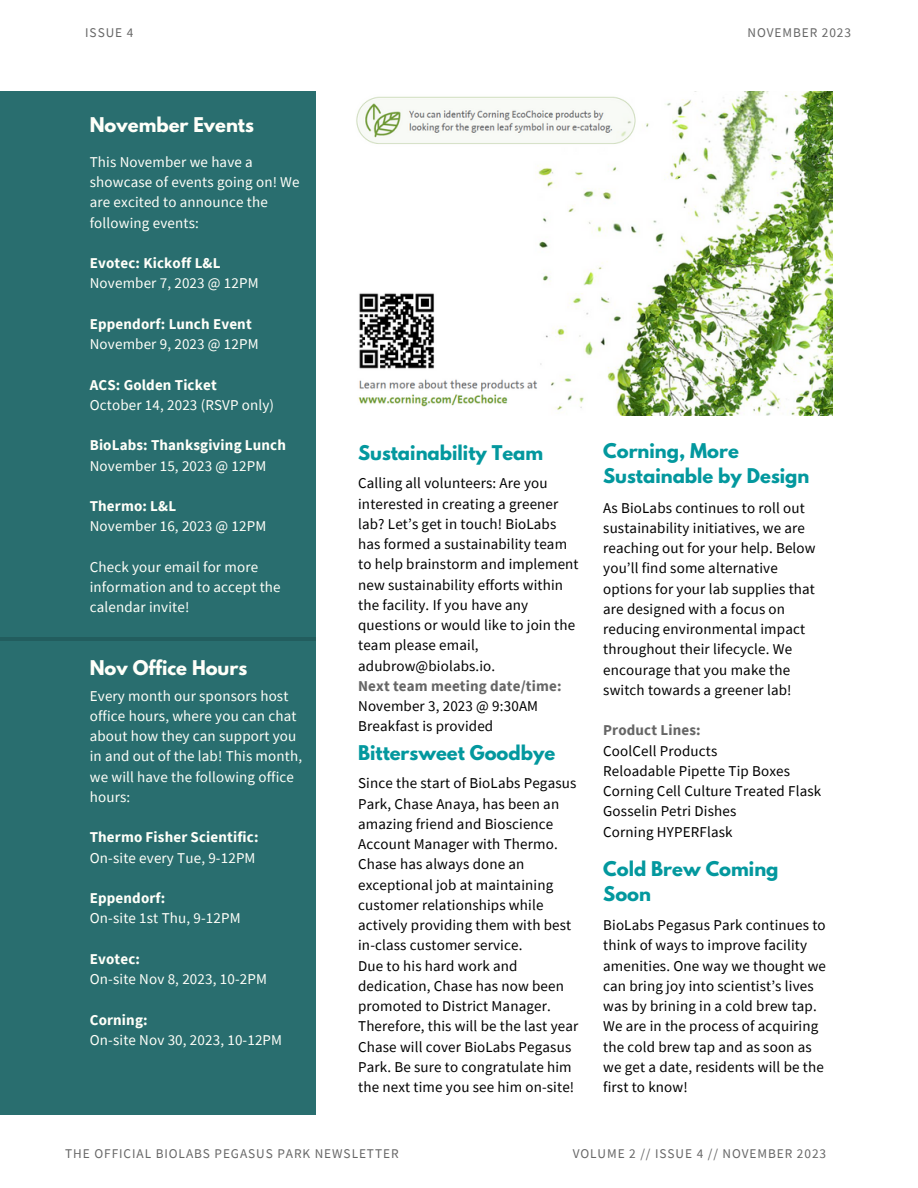
<style>
.page{position:relative;width:918px;height:1188px;background:#fff}
.page>*{position:absolute;margin:0;border:0;box-sizing:border-box;transform-origin:0 0}
.t1{font:700 18px/24.8px "League Spartan";color:#03989e}
.t2{font:700 18px "League Spartan";color:#fffff9}
.t3{font:15px/20.2px "Source Sans Pro";letter-spacing:.01em;color:#000}
.t4{font:15px/20.2px "Source Sans Pro";letter-spacing:.01em;color:#fffff9}
.t5{font:700 15px "Source Sans Pro";letter-spacing:.01em;color:#fffff9}
.t6{font:700 15px/20.2px "Source Sans Pro";letter-spacing:.01em;color:#666}
.t7{font:13.35px "Source Sans Pro";letter-spacing:.07em;color:#666}
.s1{font-weight:400;color:#000}
</style>
<div class="page">
<div style="left:0;top:92px;width:316px;height:1022px;background:#296e6f"></div>
<img style="left:356px;top:92px;width:477px;height:324px">
<hr style="left:0;top:637px;width:316px;height:4px;background:#225d5e">
<p class="t7" style="left:85px;top:24px;width:50px">ISSUE 4</p>
<p class="t7" style="left:747px;top:24px;width:105px">NOVEMBER 2023</p>
<p class="t2" style="left:90px;top:115px;width:166px">November Events</p>
<p class="t4" style="left:90px;top:152px;width:211px">This November we have a showcase of events going on! We are excited to announce the following events:</p>
<p class="t5" style="left:90px;top:253px;width:132px">Evotec: Kickoff L&amp;L</p>
<p class="t4" style="left:90px;top:273px;width:170px">November 7, 2023 @ 12PM</p>
<p class="t5" style="left:90px;top:314px;width:163px">Eppendorf: Lunch Event</p>
<p class="t4" style="left:90px;top:334px;width:170px">November 9, 2023 @ 12PM</p>
<p class="t5" style="left:90px;top:375px;width:129px">ACS: Golden Ticket</p>
<p class="t4" style="left:90px;top:395px;width:186px">October 14, 2023 (RSVP only)</p>
<p class="t5" style="left:90px;top:436px;width:198px">BioLabs: Thanksgiving Lunch</p>
<p class="t4" style="left:90px;top:455px;width:178px">November 15, 2023 @ 12PM</p>
<p class="t5" style="left:90px;top:496px;width:88px">Thermo: L&amp;L</p>
<p class="t4" style="left:90px;top:516px;width:178px">November 16, 2023 @ 12PM</p>
<p class="t4" style="left:90px;top:557px;width:192px">Check your email for more information and to accept the calendar invite!</p>
<p class="t2" style="left:90px;top:658px;width:159px">Nov Office Hours</p>
<p class="t4" style="left:90px;top:685px;width:214px">Every month our sponsors host office hours, where you can chat about how they can support you in and out of the lab! This month, we will have the following office hours:</p>
<p class="t5" style="left:90px;top:827px;width:170px">Thermo Fisher Scientific:</p>
<p class="t4" style="left:90px;top:847px;width:167px">On-site every Tue, 9-12PM</p>
<p class="t5" style="left:90px;top:888px;width:77px">Eppendorf:</p>
<p class="t4" style="left:90px;top:908px;width:152px">On-site 1st Thu, 9-12PM</p>
<p class="t5" style="left:90px;top:949px;width:52px">Evotec:</p>
<p class="t4" style="left:90px;top:969px;width:179px">On-site Nov 8, 2023, 10-2PM</p>
<p class="t5" style="left:90px;top:1010px;width:59px">Corning:</p>
<p class="t4" style="left:90px;top:1029px;width:194px">On-site Nov 30, 2023, 10-12PM</p>
<p class="t1" style="left:358px;top:442px;width:187px">Sustainability Team</p>
<p class="t3" style="left:358px;top:473px;width:222px">Calling all volunteers: Are you interested in creating a greener lab? Let’s get in touch! BioLabs has formed a sustainability team to help brainstorm and implement new sustainability efforts within the facility. If you have any questions or would like to join the team please email, adubrow@biolabs.io.</p>
<p class="t6" style="left:358px;top:675px;width:205px">Next team meeting date/time:<br><span class="s1">November 3, 2023 @ 9:30AM</span></p>
<p class="t3" style="left:358px;top:716px;width:137px">Breakfast is provided</p>
<p class="t1" style="left:358px;top:743px;width:199px">Bittersweet Goodbye</p>
<p class="t3" style="left:358px;top:773px;width:220px">Since the start of BioLabs Pegasus<br>Park, Chase Anaya, has been an amazing friend and Bioscience<br>Account Manager with Thermo.<br>Chase has always done an exceptional job at maintaining customer relationships while actively providing them with best in-class customer service.</p>
<p class="t3" style="left:358px;top:955px;width:222px">Due to his hard work and dedication, Chase has now been promoted to District Manager.<br>Therefore, this will be the last year<br>Chase will cover BioLabs Pegasus<br>Park. Be sure to congratulate him the next time you see him on-site!</p>
<p class="t1" style="left:603px;top:440px;width:208px">Corning, More<br>Sustainable by Design</p>
<p class="t3" style="left:603px;top:497px;width:214px">As BioLabs continues to roll out sustainability initiatives, we are reaching out for your help. Below you’ll find some alternative options for your lab supplies that are designed with a focus on reducing environmental impact throughout their lifecycle. We encourage that you make the switch towards a greener lab!</p>
<p class="t6" style="left:603px;top:720px;width:99px">Product Lines:</p>
<p class="t3" style="left:603px;top:740px;width:116px">CoolCell Products</p>
<p class="t3" style="left:603px;top:760px;width:188px">Reloadable Pipette Tip Boxes</p>
<p class="t3" style="left:603px;top:781px;width:220px">Corning Cell Culture Treated Flask</p>
<p class="t3" style="left:603px;top:801px;width:135px">Gosselin Petri Dishes</p>
<p class="t3" style="left:603px;top:821px;width:131px">Corning HYPERFlask</p>
<p class="t1" style="left:603px;top:859px;width:177px">Cold Brew Coming<br>Soon</p>
<p class="t3" style="left:603px;top:915px;width:224px">BioLabs Pegasus Park continues to think of ways to improve facility amenities. One way we thought we can bring joy into scientist’s lives was by brining in a cold brew tap.<br>We are in the process of acquiring the cold brew tap and as soon as we get a date, residents will be the first to know!</p>
<p class="t7" style="left:65px;top:1145px;width:335px">THE OFFICIAL BIOLABS PEGASUS PARK NEWSLETTER</p>
<p class="t7" style="left:573px;top:1145px;width:255px">VOLUME 2 // ISSUE 4 // NOVEMBER 2023</p>
</div>
